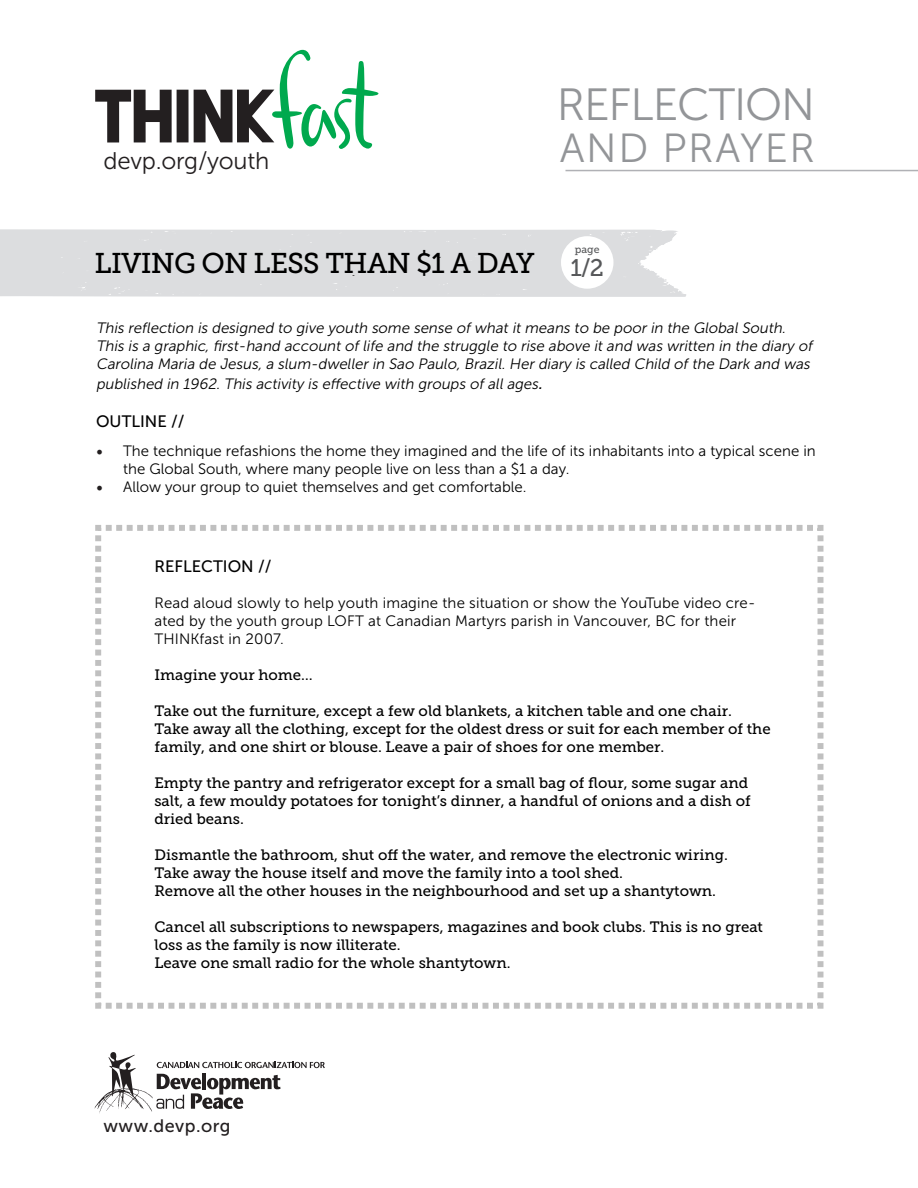
<style>
.page{position:relative;width:918px;height:1188px;background:#fff}
.page>*{position:absolute;margin:0;border:0;box-sizing:border-box;transform-origin:0 0}
.THINKfast_body_text{font:45px "Museo Sans 300";letter-spacing:-.025em;color:#939598}
.THINKfast_body_text-2{font:40.5px "Museo Sans 300";letter-spacing:.04em;color:#939598}
.t1{font:34.5px "Museo Slab 500";letter-spacing:-.025em;color:#040101}
.t2{font:28.5px "Museo Slab 500";letter-spacing:-.025em;color:#000}
.t3{font:24px "Museo Sans 300";letter-spacing:-.01em;color:#231f20}
.t4{font:24px "Museo Slab 500";color:#57585a}
.t5{font:18px "Museo Sans 500";letter-spacing:.025em;color:#231f20}
.t6{font:18px "Adhesive Nr Seven Banners";color:#231f20}
.t7{font:16.5px "Museo Sans 500";color:#000}
.t8{font:15px/18px "Museo Slab 500";color:#000}
.t9{font:15px/18px "Museo Sans 300";color:#000}
.t10{font:italic 15px/18px "Museo Sans 300";color:#000}
.t11{font:10.5px "Museo Slab 500";color:#57585a}
.s1{font-family:"Museo Sans 500";font-size:16.5px}
.s2{font-family:"Minion Pro";font-size:18px;color:#231f20}
</style>
<div class="page">
<svg style="left:157px;top:1062px;width:168px;height:6px"></svg>
<hr style="left:202px;top:1073px;width:4px;height:16px;background:#231f20">
<svg style="left:156px;top:1074px;width:125px;height:35px"></svg>
<img style="left:94px;top:1089px;width:59px;height:25px">
<svg style="left:109px;top:1052px;width:27px;height:45px"></svg>
<svg style="left:95px;top:90px;width:77px;height:53px"></svg>
<div style="left:177px;top:90px;width:12px;height:52px;background:#231f20"></div>
<svg style="left:194px;top:50px;width:184px;height:99px"></svg>
<hr style="left:566px;top:170px;width:352px;height:1px;background:#b0b1b5">
<div style="left:0;top:229px;width:686px;height:68px;background:#dcdddf"></div>
<div style="left:561px;top:236px;width:53px;height:53px;background:#fff;border-radius:50%"></div>
<svg style="left:95px;top:525px;width:729px;height:484px"></svg>
<p class="t3" style="left:104px;top:148px;width:168px">devp.org/youth</p>
<p class="THINKfast_body_text" style="left:557px;top:80px;width:260px">REFLECTION</p>
<p class="THINKfast_body_text-2" style="left:560px;top:126px;width:257px">AND PRAYER</p>
<p class="t11" style="left:575px;top:243px;width:26px">page</p>
<p class="t2" style="left:94px;top:247px;width:442px">LIVING ON LESS THAN $1 A DAY</p>
<p class="t4" style="left:571px;top:254px;width:35px">1/2</p>
<p class="t1" style="left:94px;top:246px;width:374px">WALKING FOR WATER</p>
<p class="t6" style="left:581px;top:241px;width:6px">/2</p>
<p class="t4" style="left:591px;top:254px;width:15px">3</p>
<p class="t10" style="left:96px;top:319px;width:720px">This reflection is designed to give youth some sense of what it means to be poor in the Global South.<br>This is a graphic, first-hand account of life and the struggle to rise above it and was written in the diary of<br>Carolina Maria de Jesus, a slum-dweller in Sao Paulo, Brazil. Her diary is called Child of the Dark and was</p>
<p class="t10" style="left:96px;top:375px;width:451px">published in 1962. This activity is effective with groups of all ages<span class="s1">.</span></p>
<p class="t7" style="left:96px;top:413px;width:90px">OUTLINE //</p>
<p class="t9" style="left:123px;top:442px;width:694px;text-indent:-27px"><span class="s2">•</span> The technique refashions the home they imagined and the life of its inhabitants into a typical scene in the Global South, where many people live on less than a $1 a day.</p>
<p class="t9" style="left:96px;top:478px;width:432px"><span class="s2">•</span> Allow your group to quiet themselves and get comfortable.</p>
<p class="t7" style="left:154px;top:557px;width:119px">REFLECTION //</p>
<p class="t9" style="left:154px;top:594px;width:603px">Read aloud slowly to help youth imagine the situation or show the YouTube video cre&shy;ated by the youth group LOFT at Canadian Martyrs parish in Vancouver, BC for their<br>THINKfast in 2007.</p>
<p class="t8" style="left:154px;top:666px;width:160px">Imagine your home…</p>
<p class="t8" style="left:154px;top:702px;width:579px">Take out the furniture, except a few old blankets, a kitchen table and one chair.</p>
<p class="t8" style="left:154px;top:720px;width:618px">Take away all the clothing, except for the oldest dress or suit for each member of the family, and one shirt or blouse. Leave a pair of shoes for one member.</p>
<p class="t8" style="left:154px;top:774px;width:598px">Empty the pantry and refrigerator except for a small bag of flour, some sugar and salt, a few mouldy potatoes for tonight’s dinner, a handful of onions and a dish of dried beans.</p>
<p class="t8" style="left:154px;top:846px;width:575px">Dismantle the bathroom, shut off the water, and remove the electronic wiring.</p>
<p class="t8" style="left:154px;top:864px;width:470px">Take away the house itself and move the family into a tool shed.</p>
<p class="t8" style="left:154px;top:882px;width:563px">Remove all the other houses in the neighbourhood and set up a shantytown.</p>
<p class="t8" style="left:154px;top:918px;width:610px">Cancel all subscriptions to newspapers, magazines and book clubs. This is no great loss as the family is now illiterate.</p>
<p class="t8" style="left:154px;top:954px;width:358px">Leave one small radio for the whole shantytown.</p>
<p class="t5" style="left:104px;top:1116px;width:129px">www.devp.org</p>
</div>
